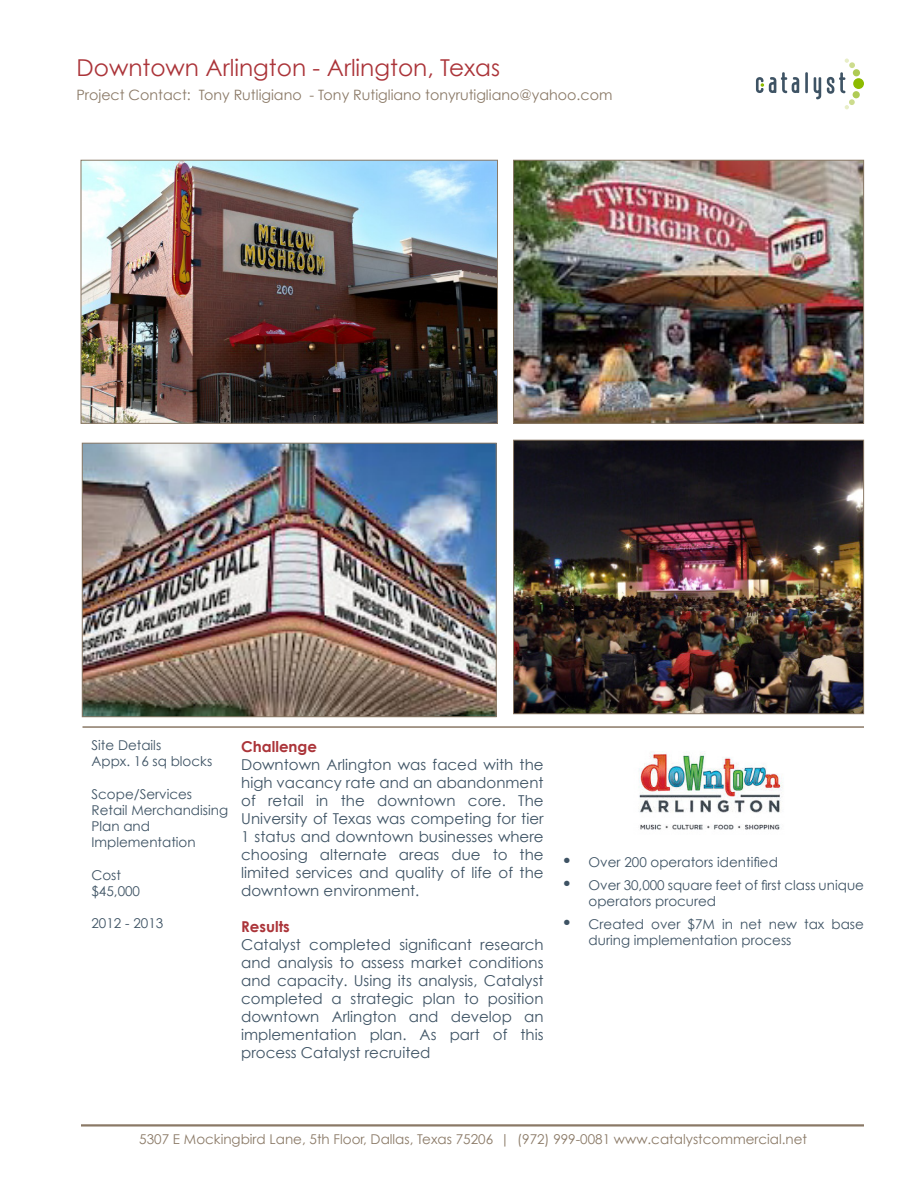
<style>
.page{position:relative;width:918px;height:1188px;background:#fff}
.page>*{position:absolute;margin:0;border:0;box-sizing:border-box;transform-origin:0 0}
.t1{font:23.25px "Century Gothic";color:#ab3439}
.Regular_Text_TW_Cen{font:15px/18px "Century Gothic";color:#3e5364;text-align:justify}
.Regular_Text_TW_Cen-2{font:700 15px "Century Gothic";color:#ab3439}
.t2{font:14.25px "Century Gothic";color:#8a7966}
.t3{font:13.5px/16.2px "Century Gothic";color:#3e5364}
.t4{font:13.5px "Century Gothic";color:#8a7966}
.s1{font-size:18px}
</style>
<div class="page">
<hr style="left:82px;top:726px;width:782px;height:2px;background:#8a7966">
<img style="left:83px;top:162px;width:413px;height:260px">
<div style="left:81px;top:160px;width:417px;height:264px;border:1px solid #8a7966"></div>
<img style="left:84px;top:445px;width:411px;height:270px">
<div style="left:82px;top:443px;width:415px;height:274px;border:1px solid #8a7966"></div>
<img style="left:515px;top:162px;width:347px;height:260px">
<div style="left:513px;top:160px;width:351px;height:264px;border:1px solid #8a7966"></div>
<hr style="left:81px;top:1124px;width:783px;height:3px;background:#8a7966">
<img style="left:639px;top:751px;width:144px;height:79px">
<img style="left:515px;top:442px;width:347px;height:270px">
<div style="left:513px;top:440px;width:351px;height:274px;border:1px solid #8a7966"></div>
<svg style="left:756px;top:72px;width:43px;height:21px"></svg>
<hr style="left:805px;top:72px;width:3px;height:21px;background:#3e5364">
<svg style="left:814px;top:77px;width:7px;height:22px"></svg>
<div style="left:853px;top:78px;width:11px;height:11px;background:#8dbb00;border-radius:50%"></div>
<div style="left:853px;top:91px;width:7px;height:7px;background:#afcb55;border-radius:50%"></div>
<svg style="left:827px;top:58px;width:28px;height:51px"></svg>
<div style="left:853px;top:69px;width:7px;height:7px;background:#afcb55;border-radius:50%"></div>
<p class="t1" style="left:76px;top:53px;width:425px">Downtown Arlington - Arlington, Texas</p>
<p class="t2" style="left:76px;top:86px;width:537px">Project Contact: Tony Rutligiano - Tony Rutigliano tonyrutigliano@yahoo.com</p>
<p class="t3" style="left:92px;top:737px;width:71px">Site Details</p>
<p class="t3" style="left:92px;top:753px;width:122px">Appx. 16 sq blocks</p>
<p class="t3" style="left:92px;top:786px;width:102px">Scope/Services</p>
<p class="t3" style="left:92px;top:802px;width:138px">Retail Merchandising<br>Plan and<br>Implementation</p>
<p class="t3" style="left:92px;top:867px;width:31px">Cost</p>
<p class="t3" style="left:92px;top:883px;width:50px">$45,000</p>
<p class="t3" style="left:92px;top:915px;width:73px">2012 - 2013</p>
<p class="Regular_Text_TW_Cen-2" style="left:241px;top:737px;width:77px">Challenge</p>
<p class="Regular_Text_TW_Cen" style="left:241px;top:755px;width:304px">Downtown Arlington was faced with the high vacancy rate and an abandonment of retail in the downtown core. The University of Texas was competing for tier 1 status and downtown businesses where choosing alternate areas due to the limited services and quality of life of the downtown environment.</p>
<p class="Regular_Text_TW_Cen-2" style="left:241px;top:917px;width:50px">Results</p>
<p class="Regular_Text_TW_Cen" style="left:241px;top:935px;width:304px">Catalyst completed significant research and analysis to assess market conditions and capacity. Using its analysis, Catalyst completed a strategic plan to position downtown Arlington and develop an implementation plan. As part of this process Catalyst recruited</p>
<p class="t3" style="left:562px;top:854px;width:218px"><span class="s1">•</span> Over 200 operators identified</p>
<p class="t3" style="left:589px;top:877px;width:277px;text-indent:-27px"><span class="s1">•</span> Over 30,000 square feet of first class unique operators procured</p>
<p class="t3" style="left:589px;top:916px;width:277px;text-indent:-27px"><span class="s1">•</span> Created over $7M in net new tax base during implementation process</p>
<p class="t4" style="left:139px;top:1131px;width:669px">5307 E Mockingbird Lane, 5th Floor, Dallas, Texas 75206 | (972) 999-0081 www.catalystcommercial.net</p>
</div>
